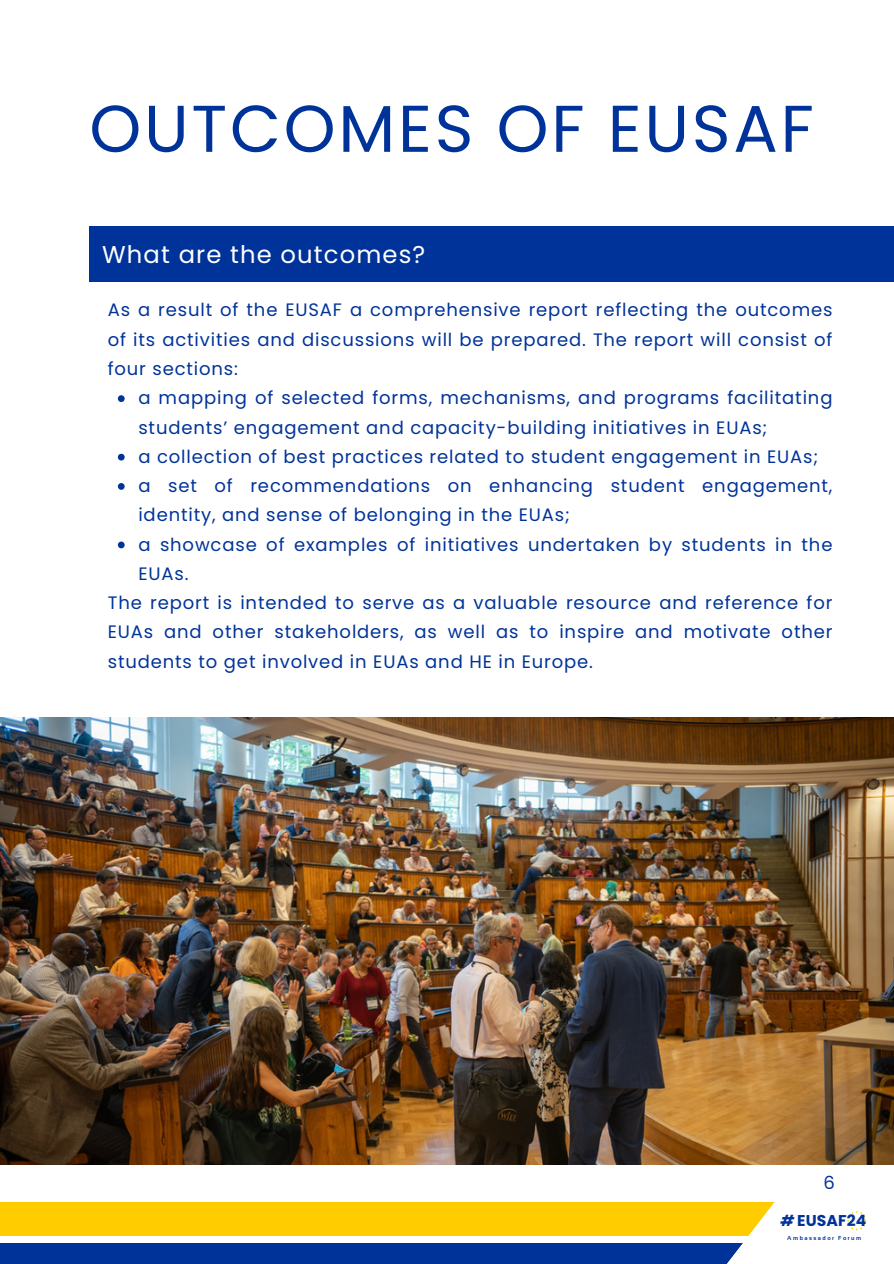
<style>
.page{position:relative;width:894px;height:1264px;background:#fff}
.page>*{position:absolute;margin:0;border:0;box-sizing:border-box;transform-origin:0 0}
.t1{font:66px "Poppins";letter-spacing:.04em;color:#039}
.t2{font:24.3px "Poppins";letter-spacing:.045em;color:#fff}
.t3{font:18px/29.2px "Poppins";letter-spacing:.045em;color:#039;text-align:justify}
.t4{font:700 15.6px "Poppins";letter-spacing:.005em;color:#039}
.t5{font:700 5.85px "Sansation";letter-spacing:.25em;color:#039}
.s1{font-style:italic;font-size:15.15px}
</style>
<div class="page">
<div style="left:89px;top:226px;width:804px;height:56px;background:#039"></div>
<div style="left:0;top:1201px;width:893px;height:34px;background:#fc0"></div>
<div style="left:0;top:1242px;width:893px;height:21px;background:#039"></div>
<svg style="left:724px;top:1164px;width:169px;height:99px"></svg>
<img style="left:0;top:717px;width:893px;height:447px">
<svg style="left:118px;top:395px;width:7px;height:7px"></svg>
<svg style="left:118px;top:454px;width:7px;height:6px"></svg>
<svg style="left:118px;top:483px;width:7px;height:7px"></svg>
<svg style="left:118px;top:541px;width:7px;height:7px"></svg>
<h1 class="t1" style="left:89px;top:82px;width:725px">OUTCOMES OF EUSAF</h1>
<h2 class="t2" style="left:102px;top:237px;width:325px">What are the outcomes?</h2>
<p class="t3" style="left:108px;top:295px;width:726px">As a result of the EUSAF a comprehensive report reflecting the outcomes of its activities and discussions will be prepared. The report will consist of four sections:</p>
<p class="t3" style="left:138px;top:383px;width:695px">a mapping of selected forms, mechanisms, and programs facilitating</p>
<p class="t3" style="left:138px;top:412px;width:630px">students’ engagement and capacity-building initiatives in EUAs;</p>
<p class="t3" style="left:138px;top:442px;width:681px">a collection of best practices related to student engagement in EUAs;</p>
<p class="t3" style="left:138px;top:471px;width:695px">a set of recommendations on enhancing student engagement,</p>
<p class="t3" style="left:138px;top:500px;width:433px">identity, and sense of belonging in the EUAs;</p>
<p class="t3" style="left:138px;top:529px;width:695px">a showcase of examples of initiatives undertaken by students in the</p>
<p class="t3" style="left:138px;top:559px;width:52px">EUAs.</p>
<p class="t3" style="left:108px;top:588px;width:726px">The report is intended to serve as a valuable resource and reference for</p>
<p class="t3" style="left:108px;top:617px;width:726px">EUAs and other stakeholders, as well as to inspire and motivate other</p>
<p class="t3" style="left:108px;top:646px;width:486px">students to get involved in EUAs and HE in Europe.</p>
<p class="t3" style="left:823px;top:1167px;width:13px">6</p>
<p class="t4" style="left:780px;top:1209px;width:87px"><span class="s1">#</span> EUSAF24</p>
<p class="t5" style="left:787px;top:1234px;width:75px">Ambassador Forum</p>
</div>
